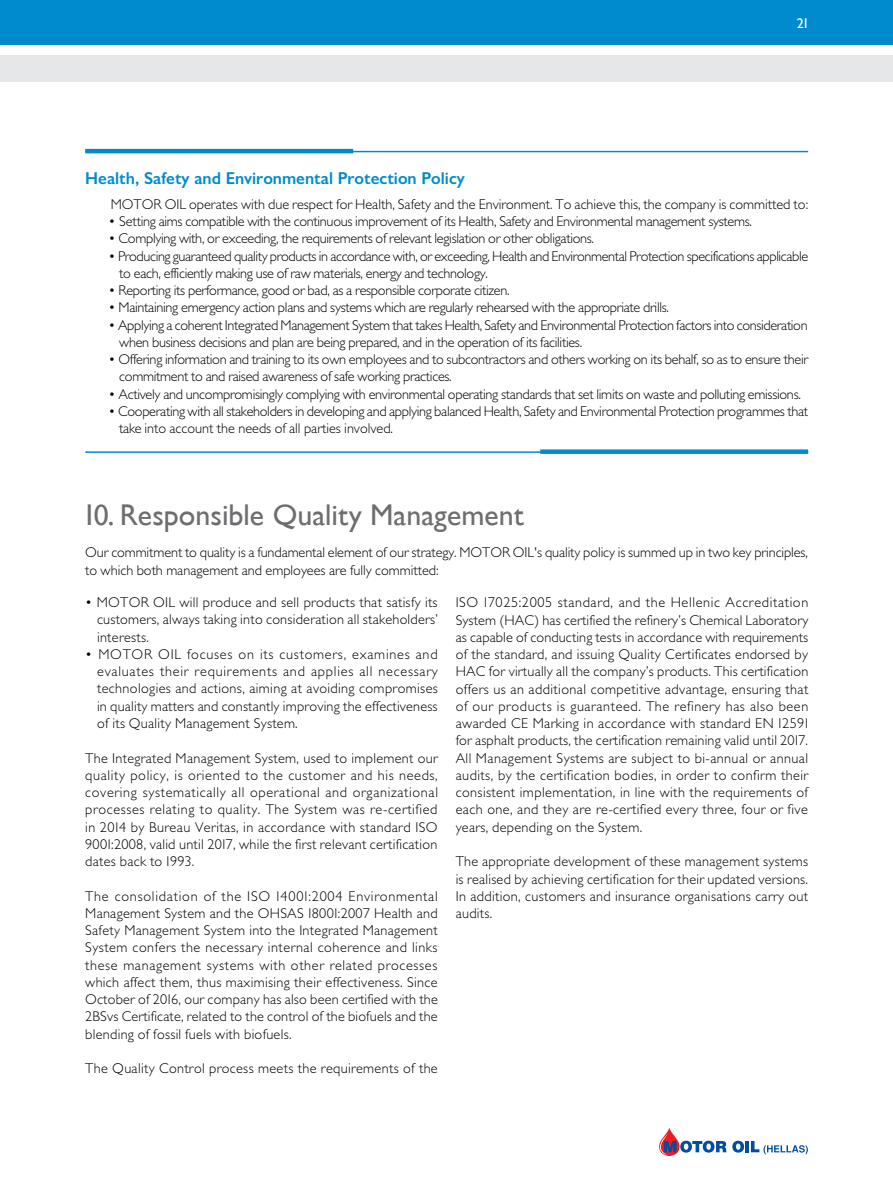
<style>
.page{position:relative;width:893px;height:1191px;background:#fff}
.page>*{position:absolute;margin:0;border:0;box-sizing:border-box;transform-origin:0 0}
.t1{font:30px "Gill Sans Hel";color:#6d6e70}
.t2{font:17.25px "Gill Sans Hel Demi";color:#008bce}
.t3{font:300 14.25px/17.2px "Gill Sans Hel";letter-spacing:-.02em;color:#000}
.t4{font:300 14.25px/17.2px "Gill Sans Hel";letter-spacing:.03em;color:#000}
.t5{font:300 14.25px "Gill Sans Hel";color:#000}
.t6{font:300 14.25px/17.2px "Gill Sans Hel";letter-spacing:.02em;color:#000}
.t7{font:300 14.25px "Gill Sans Hel";letter-spacing:.025em;color:#000}
.t8{font:300 14.25px "Gill Sans Hel";letter-spacing:.055em;color:#000}
.t9{font:14.25px "Gill Sans Hel";color:#fff}
</style>
<div class="page">
<div style="left:0;top:55px;width:893px;height:27px;background:#e6e7e8"></div>
<div style="left:0;top:0;width:893px;height:45px;background:#008bce"></div>
<svg style="left:659px;top:1127px;width:67px;height:29px"></svg>
<svg style="left:732px;top:1140px;width:12px;height:12px"></svg>
<hr style="left:745px;top:1141px;width:4px;height:11px;background:#034da1">
<svg style="left:751px;top:1141px;width:57px;height:13px"></svg>
<hr style="left:85px;top:151px;width:723px;height:1px;background:#008bce">
<hr style="left:85px;top:149px;width:268px;height:4px;background:#008bce">
<hr style="left:85px;top:451px;width:723px;height:2px;background:#008bce">
<div style="left:540px;top:449px;width:268px;height:5px;background:#008bce"></div>
<p class="t9" style="left:797px;top:15px;width:13px">21</p>
<p class="t2" style="left:85px;top:169px;width:381px">Health, Safety and Environmental Protection Policy</p>
<p class="t5" style="left:111px;top:197px;width:699px">MOTOR OIL operates with due respect for Health, Safety and the Environment. To achieve this, the company is committed to:</p>
<p class="t3" style="left:109px;top:213px;width:645px">• Setting aims compatible with the continuous improvement of its Health, Safety and Environmental management systems.</p>
<p class="t3" style="left:109px;top:230px;width:487px">• Complying with, or exceeding, the requirements of relevant legislation or other obligations.</p>
<p class="t3" style="left:119px;top:247px;width:690px;text-indent:-11px">• Producing guaranteed quality products in accordance with, or exceeding, Health and Environmental Protection specifications applicable to each, efficiently making use of raw materials, energy and technology.</p>
<p class="t3" style="left:109px;top:282px;width:403px">• Reporting its performance, good or bad, as a responsible corporate citizen.</p>
<p class="t3" style="left:109px;top:299px;width:562px">• Maintaining emergency action plans and systems which are regularly rehearsed with the appropriate drills.</p>
<p class="t3" style="left:119px;top:316px;width:690px;text-indent:-11px">• Applying a coherent Integrated Management System that takes Health, Safety and Environmental Protection factors into consideration when business decisions and plan are being prepared, and in the operation of its facilities.</p>
<p class="t3" style="left:119px;top:351px;width:690px;text-indent:-11px">• Offering information and training to its own employees and to subcontractors and others working on its behalf, so as to ensure their commitment to and raised awareness of safe working practices.</p>
<p class="t3" style="left:109px;top:385px;width:694px">• Actively and uncompromisingly complying with environmental operating standards that set limits on waste and polluting emissions.</p>
<p class="t3" style="left:119px;top:403px;width:690px;text-indent:-11px">• Cooperating with all stakeholders in developing and applying balanced Health, Safety and Environmental Protection programmes that take into account the needs of all parties involved.</p>
<h1 class="t1" style="left:85px;top:499px;width:441px">10. Responsible Quality Management</h1>
<p class="t3" style="left:85px;top:544px;width:724px">Our commitment to quality is a fundamental element of our strategy. MOTOR OIL's quality policy is summed up in two key principles, to which both management and employees are fully committed:</p>
<p class="t3" style="left:97px;top:594px;width:342px;text-align:justify;text-indent:-12px">• MOTOR OIL will produce and sell products that satisfy its customers, always taking into consideration all stakeholders’ interests.</p>
<p class="t3" style="left:97px;top:646px;width:342px;text-align:justify;text-indent:-12px">• MOTOR OIL focuses on its customers, examines and evaluates their requirements and applies all necessary technologies and actions, aiming at avoiding compromises in quality matters and constantly improving the effectiveness of its Quality Management System.</p>
<p class="t4" style="left:85px;top:749px;width:355px">The I ntegrated Management System, used to implement our quality policy, is oriented to the customer and his needs, covering systematically all operational and organizational processes relating to quality. The System was re-certified in 2014 by Bureau Veritas, in accordance with standard ISO 9001:2008, valid until 2017, while the first relevant certification dates back to 1993.</p>
<p class="t8" style="left:85px;top:888px;width:171px">The consolidation of the ISO</p>
<p class="t6" style="left:85px;top:887px;width:354px;text-indent:191px">14001:2004 Environmental<br>Management System and the OHSAS</p>
<p class="t3" style="left:85px;top:905px;width:354px;text-align:justify;text-indent:223px">18001:2007 Health and Safety Management System into the Integrated Management System confers the necessary internal coherence and links these management systems with other related processes which affect them, thus maximising their effectiveness. Since October of 2016, our company has also been certified with the 2BSvs Certificate, related to the control of the biofuels and the blending of fossil fuels with biofuels.</p>
<p class="t7" style="left:85px;top:1061px;width:354px">The Quality Control process meets the requirements of the</p>
<p class="t3" style="left:456px;top:594px;width:355px;text-align:justify;text-indent:28px">17025:2005 standard, and the Hellenic Accreditation System (HAC) has certified the refinery’s Chemical Laboratory as capable of conducting tests in accordance with requirements of the standard, and issuing Quality Certificates endorsed by HAC for virtually all the company’s products. This certification offers us an additional competitive advantage, ensuring that of our products is guaranteed. The refinery has also been awarded CE Marking in accordance with standard ΕΝ 12591 for asphalt products, the certification remaining valid until 2017.<br>All Management Systems are subject to bi-annual or annual audits, by the certification bodies, in order to confirm their consistent implementation, in line with the requirements of each one, and they are re-certified every three, four or five years, depending on the System.</p>
<p class="t3" style="left:456px;top:853px;width:354px;text-align:justify">The appropriate development of these management systems is realised by achieving certification for their updated versions.<br>I n addition, customers and insurance organisations carry out audits.</p>
<p class="t3" style="left:456px;top:594px;width:8px">ISO</p>
</div>
